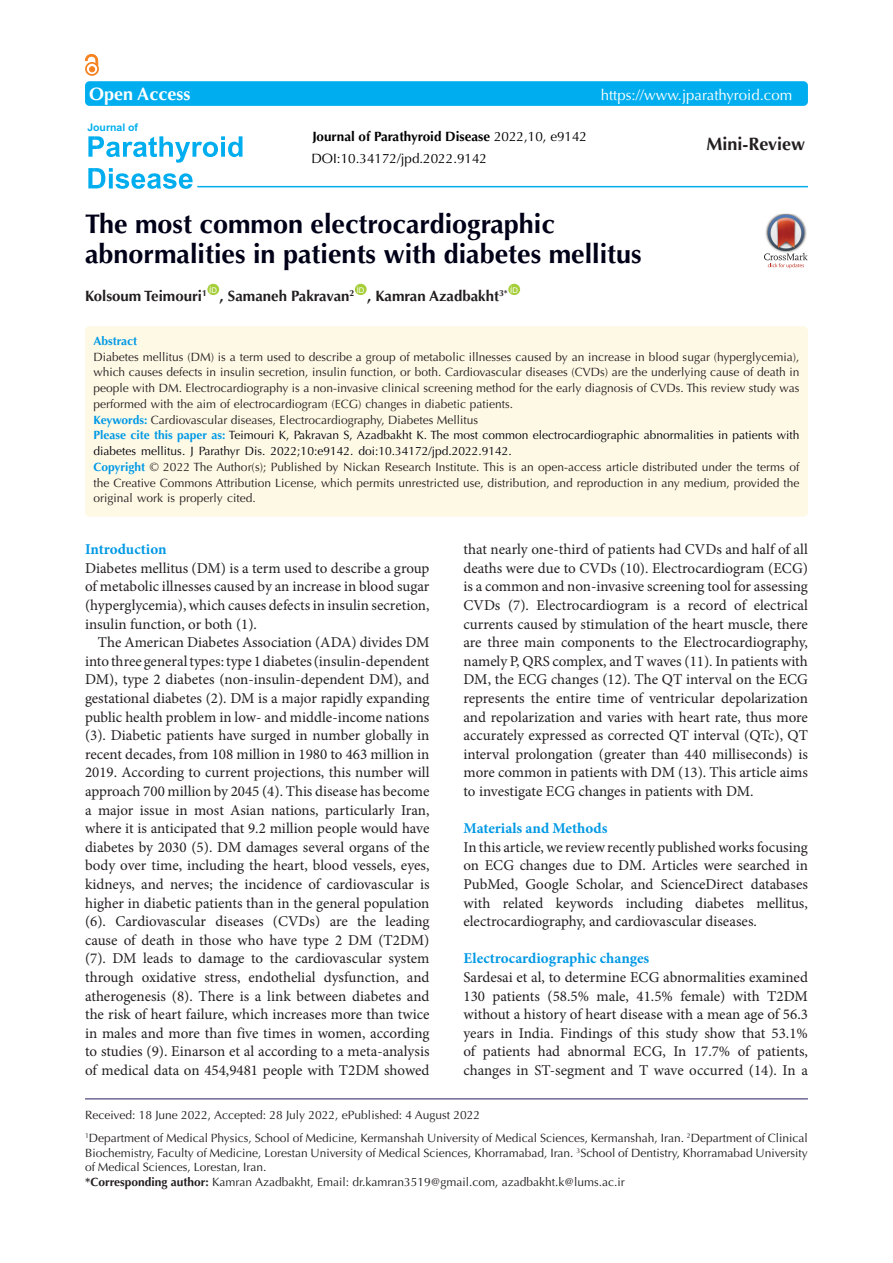
<style>
.page{position:relative;width:893px;height:1263px;background:#fff}
.page>*{position:absolute;margin:0;border:0;box-sizing:border-box;transform-origin:0 0}
.Pa3{font:700 27px/30px "Optima LT Std";color:#000118}
.t1{font:700 18px "Optima LT Std";color:#231f20}
.t2{font:700 18px "Optima LT Std";color:#fff}
.t3{font:15px/18.6px "Minion Pro";color:#231f20;text-align:justify}
.t4{font:700 15px "Minion Pro";color:#0099e5}
.t5{font:700 15px "Optima LT Std";color:#231f20}
.t6{font:15px "Optima LT Std";color:#fff}
.t7{font:700 13.5px "Optima LT Std";color:#000}
.t8{font:13.5px "Optima LT Std";color:#000}
.t9{font:12px/15.8px "Optima LT Std";color:#231f20;text-align:justify}
.t10{font:12px/15.8px "Optima LT Std";color:#00000b}
.t11{font:700 12px "Optima LT Std";color:#0099e5}
.t12{font:700 10.5px "Arial";color:#00aeef}
.t13{font:7.8px "Arial";color:#fff}
.s1{font-weight:400}
.s2{font-weight:700;color:#0099e5}
.s3{font-weight:700}
</style>
<div class="page">
<div style="left:207px;top:284px;width:12px;height:11px;background:#a6ce39;border-radius:50%"></div>
<div style="left:355px;top:284px;width:12px;height:11px;background:#a6ce39;border-radius:50%"></div>
<div style="left:508px;top:284px;width:12px;height:11px;background:#a6ce39;border-radius:50%"></div>
<div style="left:85px;top:326px;width:723px;height:191px;background:#fef9e5;border-radius:5px"></div>
<hr style="left:85px;top:1098px;width:723px;height:1px;background:#261d5c">
<div style="left:85px;top:81px;width:723px;height:25px;background:#00aeef;border-radius:4px"></div>
<hr style="left:197px;top:186px;width:611px;height:1px;background:#00aeef">
<svg style="left:88px;top:136px;width:154px;height:53px"></svg>
<div style="left:85px;top:62px;width:14px;height:14px;border:2px solid #f58220;border-radius:50%"></div>
<svg style="left:85px;top:54px;width:13px;height:18px"></svg>
<svg style="left:764px;top:214px;width:44px;height:54px"></svg>
<p class="t2" style="left:89px;top:84px;width:103px">Open Access</p>
<p class="t6" style="left:601px;top:86px;width:193px">https://www.jparathyroid.com</p>
<p class="t7" style="left:312px;top:128px;width:276px">Journal of Parathyroid Disease <span class="s1">2022,10, e9142</span></p>
<p class="t12" style="left:87px;top:121px;width:52px">Journal of</p>
<p class="t1" style="left:706px;top:133px;width:100px">Mini-Review</p>
<p class="t8" style="left:311px;top:151px;width:177px">DOI:10.34172/jpd.2022.9142</p>
<p class="Pa3" style="left:85px;top:210px;width:558px">The most common electrocardiographic abnormalities in patients with diabetes mellitus</p>
<p class="t5" style="left:85px;top:287px;width:123px">Kolsoum Teimouri<sup>1</sup></p>
<p class="t13" style="left:209px;top:284px;width:9px">ID</p>
<p class="t5" style="left:220px;top:287px;width:136px">, Samaneh Pakravan<sup>2</sup></p>
<p class="t13" style="left:357px;top:284px;width:9px">ID</p>
<p class="t5" style="left:367px;top:287px;width:142px">, Kamran Azadbakht<sup>3*</sup></p>
<p class="t13" style="left:510px;top:284px;width:9px">ID</p>
<p class="t11" style="left:94px;top:334px;width:45px">Abstract</p>
<p class="t9" style="left:94px;top:349px;width:707px">Diabetes mellitus (DM) is a term used to describe a group of metabolic illnesses caused by an increase in blood sugar (hyperglycemia), which causes defects in insulin secretion, insulin function, or both. Cardiovascular diseases (CVDs) are the underlying cause of death in people with DM. Electrocardiography is a non-invasive clinical screening method for the early diagnosis of CVDs. This review study was performed with the aim of electrocardiogram (ECG) changes in diabetic patients.</p>
<p class="t9" style="left:94px;top:412px;width:386px"><span class="s2">Keywords:</span> Cardiovascular diseases, Electrocardiography, Diabetes Mellitus</p>
<p class="t10" style="left:94px;top:428px;width:707px"><span class="s2">Please cite this paper as:</span> Teimouri K, Pakravan S, Azadbakht K. The most common electrocardiographic abnormalities in patients with diabetes mellitus. J Parathyr Dis. 2022;10:e9142. doi:10.34172/jpd.2022.9142.</p>
<p class="t9" style="left:94px;top:459px;width:707px"><span class="s2">Copyright</span> © 2022 The Author(s); Published by Nickan Research Institute. This is an open-access article distributed under the terms of the Creative Commons Attribution License, which permits unrestricted use, distribution, and reproduction in any medium, provided the original work is properly cited.</p>
<p class="t4" style="left:85px;top:539px;width:83px">Introduction</p>
<p class="t3" style="left:85px;top:559px;width:346px">Diabetes mellitus (DM) is a term used to describe a group of metabolic illnesses caused by an increase in blood sugar (hyperglycemia), which causes defects in insulin secretion, insulin function, or both (1).</p>
<p class="t3" style="left:85px;top:633px;width:346px;text-indent:13px">The American Diabetes Association (ADA) divides DM into three general types: type 1 diabetes (insulin-dependent DM), type 2 diabetes (non-insulin-dependent DM), and gestational diabetes (2). DM is a major rapidly expanding public health problem in low- and middle-income nations (3). Diabetic patients have surged in number globally in recent decades, from 108 million in 1980 to 463 million in 2019. According to current projections, this number will approach 700 million by 2045 (4). This disease has become a major issue in most Asian nations, particularly Iran, where it is anticipated that 9.2 million people would have diabetes by 2030 (5). DM damages several organs of the body over time, including the heart, blood vessels, eyes, kidneys, and nerves; the incidence of cardiovascular is higher in diabetic patients than in the general population (6). Cardiovascular diseases (CVDs) are the leading cause of death in those who have type 2 DM (T2DM) (7). DM leads to damage to the cardiovascular system through oxidative stress, endothelial dysfunction, and atherogenesis (8). There is a link between diabetes and the risk of heart failure, which increases more than twice in males and more than five times in women, according to studies (9). Einarson et al according to a meta-analysis of medical data on 454,9481 people with T2DM showed</p>
<p class="t3" style="left:463px;top:540px;width:346px">that nearly one-third of patients had CVDs and half of all deaths were due to CVDs (10). Electrocardiogram (ECG) is a common and non-invasive screening tool for assessing CVDs (7). Electrocardiogram is a record of electrical currents caused by stimulation of the heart muscle, there are three main components to the Electrocardiography, namely P, QRS complex, and T waves (11). In patients with DM, the ECG changes (12). The QT interval on the ECG represents the entire time of ventricular depolarization and repolarization and varies with heart rate, thus more accurately expressed as corrected QT interval (QTc), QT interval prolongation (greater than 440 milliseconds) is more common in patients with DM (13). This article aims to investigate ECG changes in patients with DM.</p>
<p class="t4" style="left:463px;top:818px;width:145px">Materials and Methods</p>
<p class="t3" style="left:463px;top:838px;width:346px">In this article, we review recently published works focusing on ECG changes due to DM. Articles were searched in PubMed, Google Scholar, and ScienceDirect databases with related keywords including diabetes mellitus, electrocardiography, and cardiovascular diseases.</p>
<p class="t4" style="left:463px;top:948px;width:187px">Electrocardiographic changes</p>
<p class="t3" style="left:463px;top:968px;width:346px">Sardesai et al, to determine ECG abnormalities examined 130 patients (58.5% male, 41.5% female) with T2DM without a history of heart disease with a mean age of 56.3 years in India. Findings of this study show that 53.1% of patients had abnormal ECG, In 17.7% of patients, changes in ST-segment and T wave occurred (14). In a</p>
<p class="t9" style="left:85px;top:1107px;width:397px">Received: 18 June 2022, Accepted: 28 July 2022, ePublished: 4 August 2022</p>
<p class="t9" style="left:85px;top:1131px;width:724px;line-height:14.4px"><sup>1</sup>Department of Medical Physics, School of Medicine, Kermanshah University of Medical Sciences, Kermanshah, Iran. <sup>2</sup>Department of Clinical Biochemistry, Faculty of Medicine, Lorestan University of Medical Sciences, Khorramabad, Iran. <sup>3</sup>School of Dentistry, Khorramabad University of Medical Sciences, Lorestan, Iran.</p>
<p class="t9" style="left:85px;top:1174px;width:541px"><span class="s3">*Corresponding author:</span> Kamran Azadbakht, Email: dr.kamran3519@gmail.com, azadbakht.k@lums.ac.ir</p>
</div>
